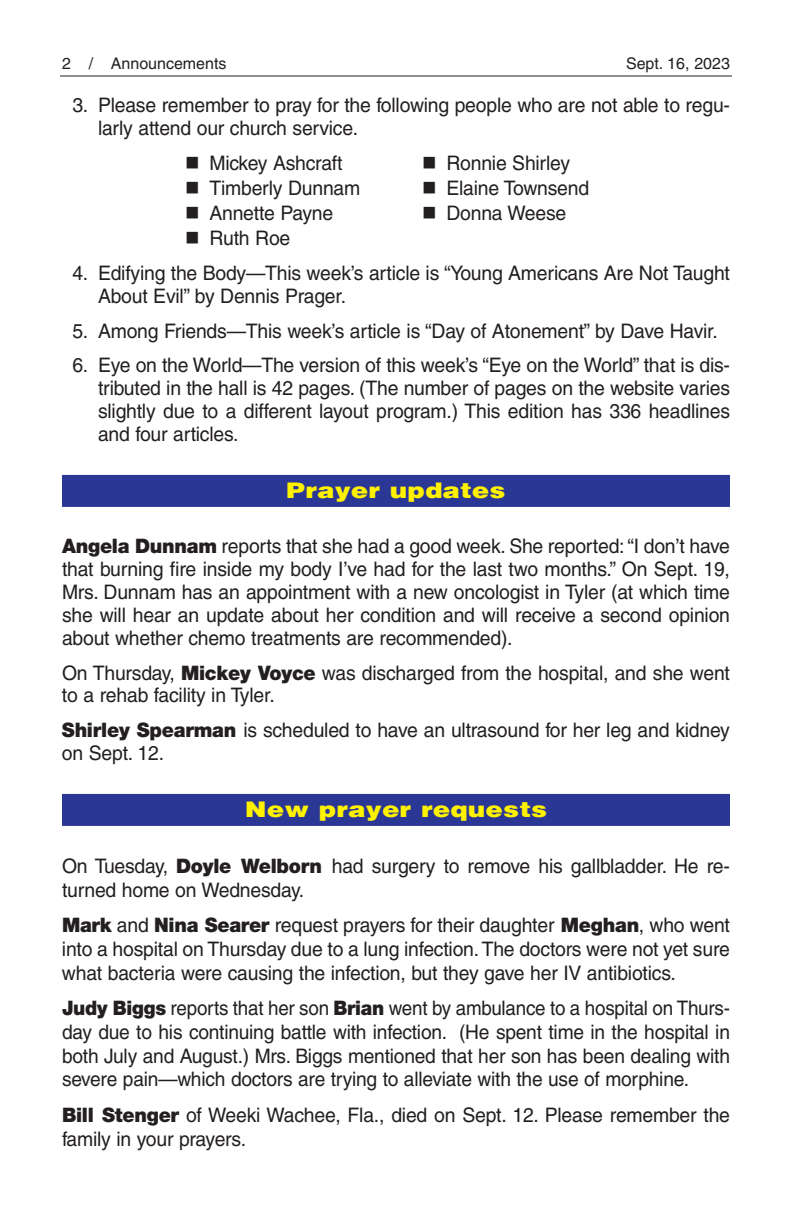
<style>
.page{position:relative;width:792px;height:1224px;background:#fff}
.page>*{position:absolute;margin:0;border:0;box-sizing:border-box;transform-origin:0 0}
.t1{font:900 22px "Helvetica";color:#fff200;scale:1.2 1}
.t2{font:20px/23px "Helvetica";letter-spacing:-.01em;color:#231f20}
.t3{font:20px/23.8px "Helvetica";letter-spacing:-.01em;color:#231f20;text-align:justify;scale:.94 1}
.t4{font:16px "Helvetica";color:#231f20}
.s1{font-family:"Helvetica Neue";font-weight:900}
</style>
<div class="page">
<hr style="left:60px;top:76px;width:672px;height:1px;background:#231f20">
<div style="left:62px;top:475px;width:668px;height:32px;background:#2b3795"></div>
<div style="left:62px;top:794px;width:668px;height:32px;background:#2b3795"></div>
<p class="t4" style="left:62px;top:57px;width:166px">2 / Announcements</p>
<p class="t4" style="left:626px;top:57px;width:105px">Sept. 16, 2023</p>
<p class="t2" style="left:98px;top:96px;width:634px;text-indent:-26px">3. Please remember to pray for the following people who are not able to regu&shy;larly attend our church service.</p>
<p class="t2" style="left:209px;top:154px;width:135px">Mickey Ashcraft</p>
<p class="t2" style="left:446px;top:154px;width:125px">Ronnie Shirley</p>
<p class="t2" style="left:209px;top:178px;width:152px">Timberly Dunnam</p>
<p class="t2" style="left:446px;top:178px;width:144px">Elaine Townsend</p>
<p class="t2" style="left:209px;top:203px;width:125px">Annette Payne</p>
<p class="t2" style="left:446px;top:203px;width:121px">Donna Weese</p>
<p class="t2" style="left:209px;top:228px;width:82px">Ruth Roe</p>
<p class="t2" style="left:98px;top:263px;width:634px;text-indent:-26px">4. Edifying the Body—This week’s article is “Young Americans Are Not Taught<br>About Evil” by Dennis Prager.</p>
<p class="t2" style="left:72px;top:321px;width:647px">5. Among Friends—This week’s article is “Day of Atonement” by Dave Havir.</p>
<p class="t2" style="left:98px;top:356px;width:634px;text-align:justify;text-indent:-26px">6. Eye on the World—The version of this week’s “Eye on the World” that is dis&shy;tributed in the hall is 42 pages. (The number of pages on the website varies slightly due to a different layout program.) This edition has 336 headlines and four articles.</p>
<p class="t1" style="left:286px;top:475px;width:184px">Prayer updates</p>
<p class="t2" style="left:62px;top:536px;width:670px;text-align:justify"><span class="s1">Angela Dunnam</span> reports that she had a good week. She reported: “I don’t have that burning fire inside my body I’ve had for the last two months.” On Sept. 19, Mrs. Dunnam has an appointment with a new oncologist in Tyler (at which time she will hear an update about her condition and will receive a second opinion about whether chemo treatments are recommended).</p>
<p class="t2" style="left:62px;top:663px;width:670px">On Thursday, <span class="s1">Mickey Voyce</span> was discharged from the hospital, and she went to a rehab facility in Tyler.</p>
<p class="t2" style="left:62px;top:721px;width:670px"><span class="s1">Shirley Spearman</span> is scheduled to have an ultrasound for her leg and kidney on Sept. 12.</p>
<p class="t1" style="left:245px;top:794px;width:254px">New prayer requests</p>
<p class="t2" style="left:62px;top:856px;width:670px;line-height:23.8px">On Tuesday, <span class="s1">Doyle Welborn</span> had surgery to remove his gallbladder. He re&shy;turned home on Wednesday.</p>
<p class="t2" style="left:62px;top:915px;width:670px;line-height:23.8px;text-align:justify"><span class="s1">Mark</span> and <span class="s1">Nina Searer</span> request prayers for their daughter <span class="s1">Meghan</span>, who went into a hospital on Thursday due to a lung infection.The doctors were not yet sure what bacteria were causing the infection, but they gave her IV antibiotics.</p>
<p class="t3" style="left:62px;top:998px;width:712px"><span class="s1">Judy Biggs</span> reports that her son <span class="s1">Brian</span> went by ambulance to a hospital on Thurs&shy;day due to his continuing battle with infection. (He spent time in the hospital in both July and August.) Mrs. Biggs mentioned that her son has been dealing with severe pain—which doctors are trying to alleviate with the use of morphine.</p>
<p class="t2" style="left:62px;top:1105px;width:670px;line-height:23.8px"><span class="s1">Bill Stenger</span> of Weeki Wachee, Fla., died on Sept. 12. Please remember the family in your prayers.</p>
</div>
